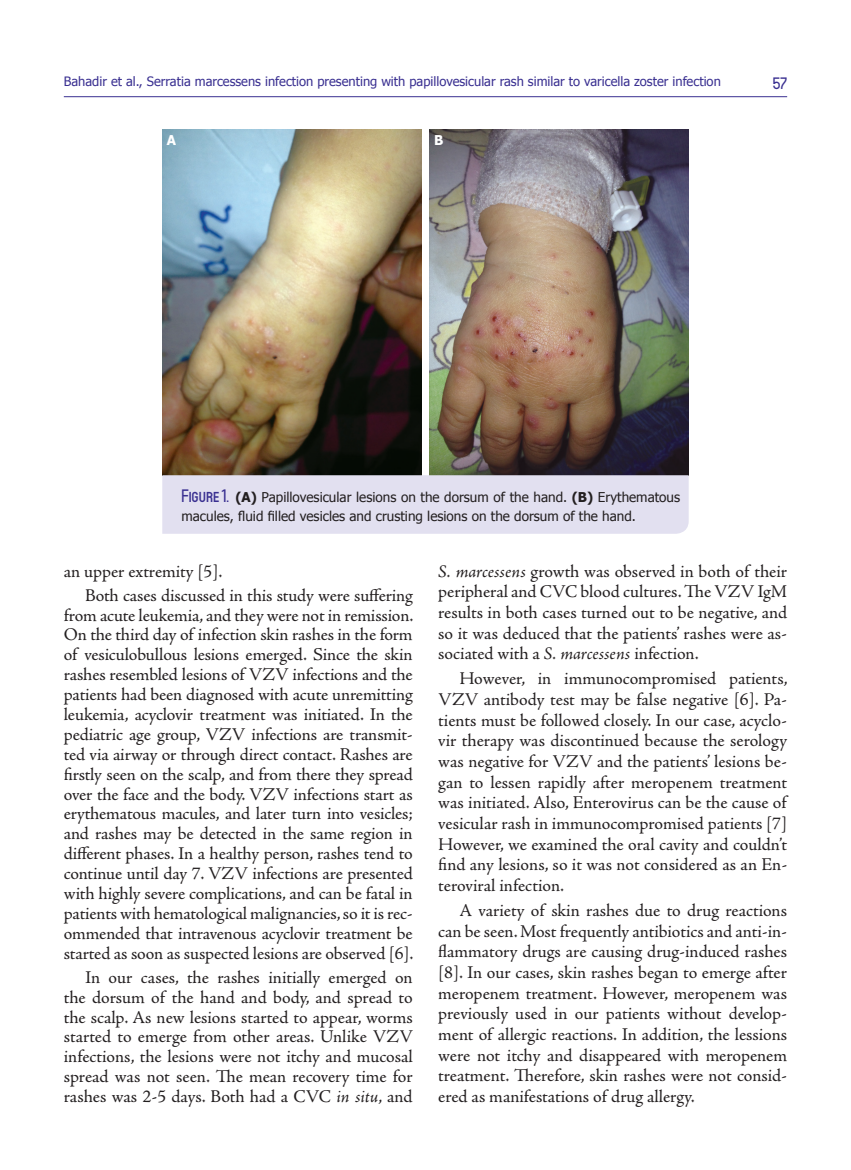
<style>
.page{position:relative;width:851px;height:1170px;background:#fff}
.page>*{position:absolute;margin:0;border:0;box-sizing:border-box;transform-origin:0 0}
.t1{font:18px/20.7px "Adobe Jenson Pro";letter-spacing:-.005em;color:#231f20;text-align:justify}
.t2{font:500 16.5px "Circula";color:#3a3091}
.t3{font:13.5px/19.5px "Tahoma";color:#231f20}
.t4{font:700 13.5px "Tahoma";color:#fff}
.t5{font:12.9px "Tahoma";color:#3a3091}
.s1{font-family:"Circula";font-weight:500;font-size:18px;color:#3a3091}
.s2{font-weight:700}
.s3{font-style:italic}
</style>
<div class="page">
<hr style="left:64px;top:96px;width:723px;height:1px;background:#3a3091">
<img style="left:162px;top:130px;width:259px;height:345px">
<img style="left:429px;top:130px;width:259px;height:345px">
<div style="left:162px;top:475px;width:526px;height:58px;background:#e2e0f0"></div>
<p class="t5" style="left:64px;top:73px;width:658px">Bahadir et al., Serratia marcessens infection presenting with papillovesicular rash similar to varicella zoster infection</p>
<p class="t2" style="left:772px;top:73px;width:16px">57</p>
<p class="t4" style="left:167px;top:130px;width:11px">A</p>
<p class="t4" style="left:434px;top:130px;width:11px">B</p>
<p class="t3" style="left:181px;top:486px;width:500px"><span class="s1">Figure 1.</span> <span class="s2">(A)</span> Papillovesicular lesions on the dorsum of the hand. <span class="s2">(B)</span> Erythematous macules, fluid filled vesicles and crusting lesions on the dorsum of the hand.</p>
<p class="t1" style="left:85px;top:559px;width:329px;line-height:24.2px;text-indent:-21px">an upper extremity [5].<br>Both cases discussed in this study were suffering</p>
<p class="t1" style="left:64px;top:605px;width:351px;line-height:19.8px">from acute leukemia, and they were not in remission.<br>On the third day of infection skin rashes in the form of vesiculobullous lesions emerged. Since the skin rashes resembled lesions of VZV infections and the patients had been diagnosed with acute unremitting leukemia, acyclovir treatment was initiated. In the pediatric age group, VZV infections are transmit&shy;ted via airway or through direct contact. Rashes are firstly seen on the scalp, and from there they spread over the face and the body. VZV infections start as erythematous macules, and later turn into vesicles; and rashes may be detected in the same region in different phases. In a healthy person, rashes tend to continue until day 7. VZV infections are presented with highly severe complications, and can be fatal in patients with hematological malignancies, so it is rec&shy;ommended that intravenous acyclovir treatment be started as soon as suspected lesions are observed [6].</p>
<p class="t1" style="left:64px;top:967px;width:350px;line-height:19.8px;text-indent:21px">In our cases, the rashes initially emerged on the dorsum of the hand and body, and spread to the scalp. As new lesions started to appear, worms started to emerge from other areas. Unlike VZV infections, the lesions were not itchy and mucosal spread was not seen. The mean recovery time for rashes was 2-5 days. Both had a CVC <span class="s3">in situ</span>, and</p>
<p class="t1" style="left:438px;top:561px;width:350px"><span class="s3">S. marcessens</span> growth was observed in both of their peripheral and CVC blood cultures. The VZV IgM results in both cases turned out to be negative, and so it was deduced that the patients’ rashes were as&shy;sociated with a <span class="s3">S. marcessens</span> infection.</p>
<p class="t1" style="left:438px;top:668px;width:351px;text-indent:21px">However, in immunocompromised patients, VZV antibody test may be false negative [6]. Pa&shy;tients must be followed closely. In our case, acyclo&shy;vir therapy was discontinued because the serology was negative for VZV and the patients’ lesions be&shy;gan to lessen rapidly after meropenem treatment was initiated. Also, Enterovirus can be the cause of vesicular rash in immunocompromised patients [7] However, we examined the oral cavity and couldn’t find any lesions, so it was not considered as an En&shy;teroviral infection.</p>
<p class="t1" style="left:438px;top:900px;width:350px;text-indent:21px">A variety of skin rashes due to drug reactions can be seen. Most frequently antibiotics and anti-in&shy;flammatory drugs are causing drug-induced rashes [8]. In our cases, skin rashes began to emerge after meropenem treatment. However, meropenem was previously used in our patients without develop&shy;ment of allergic reactions. In addition, the lessions were not itchy and disappeared with meropenem treatment. Therefore, skin rashes were not consid&shy;ered as manifestations of drug allergy.</p>
</div>
